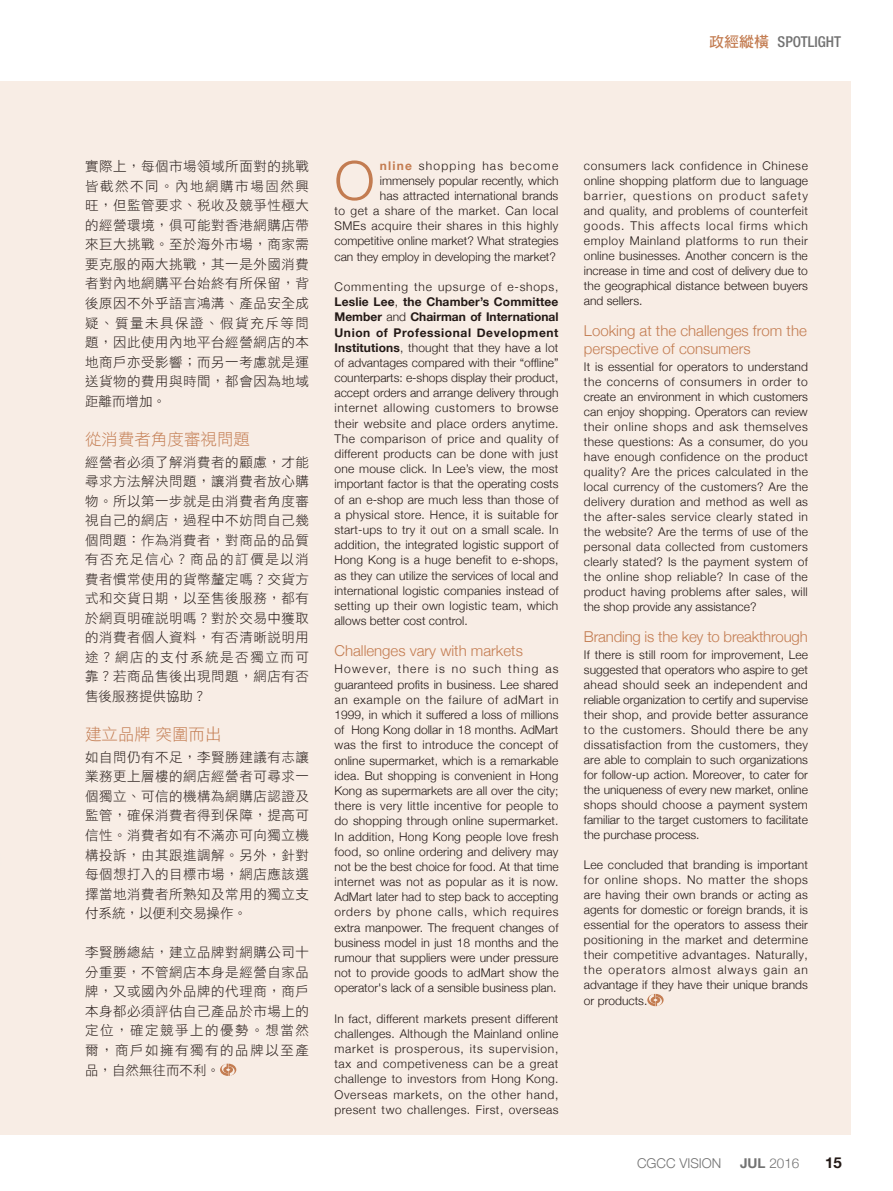
<style>
.page{position:relative;width:893px;height:1191px;background:#fff}
.page>*{position:absolute;margin:0;border:0;box-sizing:border-box;transform-origin:0 0}
.t1{font:300 54px "Helvetica Neue";color:#c37c51}
.t2{font:16.5px "DF Hei Std W3";color:#c37c51}
.t3{font:300 15px/18px "Helvetica Neue";color:#c37c51}
.t4{font:500 condensed 15px "Helvetica Neue LT Std";color:#727272}
.t5{font:700 15px "Helvetica Neue";color:#231916}
.t6{font:13.5px/19.5px "DF Hei Std W3";letter-spacing:.04em;color:#231916;text-align:justify}
.t7{font:300 13.5px "Helvetica Neue";color:#727272}
.t8{font:300 12px/15.1px "Helvetica Neue";color:#231916;text-align:justify}
.s1{font-family:"DF Hei Std W7";font-weight:400;font-stretch:normal;color:#c37c51}
.s2{font-weight:700;color:#c37c51}
.s3{font-weight:700}
</style>
<div class="page">
<div style="left:0;top:82px;width:850px;height:1053px;background:#f8ede5"></div>
<svg style="left:220px;top:1063px;width:16px;height:13px"></svg>
<svg style="left:647px;top:994px;width:17px;height:12px"></svg>
<p class="t4" style="left:709px;top:33px;width:133px"><span class="s1">政經縱橫</span> Spotlight</p>
<p class="t6" style="left:85px;top:156px;width:225px">實際上，每個市場領域所面對的挑戰皆截然不同。內地網購市場固然興旺，但監管要求、稅收及競爭性極大的經營環境，俱可能對香港網購店帶來巨大挑戰。至於海外市場，商家需要克服的兩大挑戰，其一是外國消費者對內地網購平台始終有所保留，背後原因不外乎語言鴻溝、產品安全成疑、質量未具保證、假貨充斥等問題，因此使用內地平台經營網店的本地商戶亦受影響；而另一考慮就是運送貨物的費用與時間，都會因為地域距離而增加。</p>
<h2 class="t2" style="left:85px;top:430px;width:166px">從消費者角度審視問題</h2>
<p class="t6" style="left:85px;top:452px;width:225px">經營者必須了解消費者的顧慮，才能尋求方法解決問題，讓消費者放心購物。所以第一步就是由消費者角度審視自己的網店，過程中不妨問自己幾個問題：作為消費者，對商品的品質有否充足信心？商品的訂價是以消費者慣常使用的貨幣釐定嗎？交貨方式和交貨日期，以至售後服務，都有於網頁明確說明嗎？對於交易中獲取的消費者個人資料，有否清晰說明用途？網店的支付系統是否獨立而可靠？若商品售後出現問題，網店有否售後服務提供協助？</p>
<h2 class="t2" style="left:85px;top:725px;width:138px">建立品牌突圍而出</h2>
<p class="t6" style="left:85px;top:747px;width:225px">如自問仍有不足，李賢勝建議有志讓業務更上層樓的網店經營者可尋求一個獨立、可信的機構為網購店認證及監管，確保消費者得到保障，提高可信性。消費者如有不滿亦可向獨立機構投訴，由其跟進調解。另外，針對每個想打入的目標市場，網店應該選擇當地消費者所熟知及常用的獨立支付系統，以便利交易操作。</p>
<p class="t6" style="left:85px;top:942px;width:225px">李賢勝總結，建立品牌對網購公司十分重要，不管網店本身是經營自家品牌，又或國內外品牌的代理商，商戶本身都必須評估自己產品於市場上的定位，確定競爭上的優勢。想當然爾，商戶如擁有獨有的品牌以至產品，自然無往而不利。</p>
<h1 class="t1" style="left:334px;top:137px;width:42px">O</h1>
<p class="t8" style="left:334px;top:157px;width:225px;text-align:right"><span class="s2">nline</span> shopping has become immensely popular recently, which<br>has attracted international brands<br>to get a share of the market. Can local SMEs acquire their shares in this highly competitive online market? What strategies can they employ in developing the market?</p>
<p class="t8" style="left:334px;top:278px;width:226px">Commenting the upsurge of e-shops, <span class="s3">Leslie Lee</span>, <span class="s3">the Chamber’s Committee Member</span> and <span class="s3">Chairman of International Union of Professional Development Institutions</span>, thought that they have a lot of advantages compared with their “offline” counterparts: e-shops display their product, accept orders and arrange delivery through internet allowing customers to browse their website and place orders anytime.<br>The comparison of price and quality of different products can be done with just one mouse click. In Lee’s view, the most important factor is that the operating costs of an e-shop are much less than those of a physical store. Hence, it is suitable for start-ups to try it out on a small scale. In addition, the integrated logistic support of Hong Kong is a huge benefit to e-shops, as they can utilize the services of local and international logistic companies instead of setting up their own logistic team, which allows better cost control.</p>
<p class="t3" style="left:334px;top:641px;width:190px">Challenges vary with markets</p>
<p class="t8" style="left:334px;top:661px;width:226px">However, there is no such thing as guaranteed profits in business. Lee shared an example on the failure of adMart in 1999, in which it suffered a loss of millions of Hong Kong dollar in 18 months. AdMart was the first to introduce the concept of online supermarket, which is a remarkable idea. But shopping is convenient in Hong Kong as supermarkets are all over the city; there is very little incentive for people to do shopping through online supermarket.<br>In addition, Hong Kong people love fresh food, so online ordering and delivery may not be the best choice for food. At that time internet was not as popular as it is now.<br>AdMart later had to step back to accepting orders by phone calls, which requires extra manpower. The frequent changes of business model in just 18 months and the rumour that suppliers were under pressure not to provide goods to adMart show the operator's lack of a sensible business plan.</p>
<p class="t8" style="left:334px;top:1010px;width:226px">In fact, different markets present different challenges. Although the Mainland online market is prosperous, its supervision, tax and competiveness can be a great challenge to investors from Hong Kong.<br>Overseas markets, on the other hand, present two challenges. First, overseas</p>
<p class="t8" style="left:584px;top:157px;width:226px">consumers lack confidence in Chinese online shopping platform due to language barrier, questions on product safety and quality, and problems of counterfeit goods. This affects local firms which employ Mainland platforms to run their online businesses. Another concern is the increase in time and cost of delivery due to the geographical distance between buyers and sellers.</p>
<p class="t3" style="left:584px;top:321px;width:224px">Looking at the challenges from the perspective of consumers</p>
<p class="t8" style="left:584px;top:358px;width:226px">It is essential for operators to understand the concerns of consumers in order to create an environment in which customers can enjoy shopping. Operators can review their online shops and ask themselves these questions: As a consumer, do you have enough confidence on the product quality? Are the prices calculated in the local currency of the customers? Are the delivery duration and method as well as the after-sales service clearly stated in the website? Are the terms of use of the personal data collected from customers clearly stated? Is the payment system of the online shop reliable? In case of the product having problems after sales, will the shop provide any assistance?</p>
<p class="t3" style="left:584px;top:627px;width:225px">Branding is the key to breakthrough</p>
<p class="t8" style="left:584px;top:646px;width:226px">If there is still room for improvement, Lee suggested that operators who aspire to get ahead should seek an independent and reliable organization to certify and supervise their shop, and provide better assurance to the customers. Should there be any dissatisfaction from the customers, they are able to complain to such organizations for follow-up action. Moreover, to cater for the uniqueness of every new market, online shops should choose a payment system familiar to the target customers to facilitate the purchase process.</p>
<p class="t8" style="left:584px;top:856px;width:226px">Lee concluded that branding is important for online shops. No matter the shops are having their own brands or acting as agents for domestic or foreign brands, it is essential for the operators to assess their positioning in the market and determine their competitive advantages. Naturally, the operators almost always gain an advantage if they have their unique brands or products.</p>
<p class="t7" style="left:637px;top:1152px;width:86px">CGCC Vision</p>
<p class="t7" style="left:740px;top:1152px;width:61px"><span class="s3">JUL</span> 2016</p>
<p class="t5" style="left:825px;top:1150px;width:18px">15</p>
</div>
